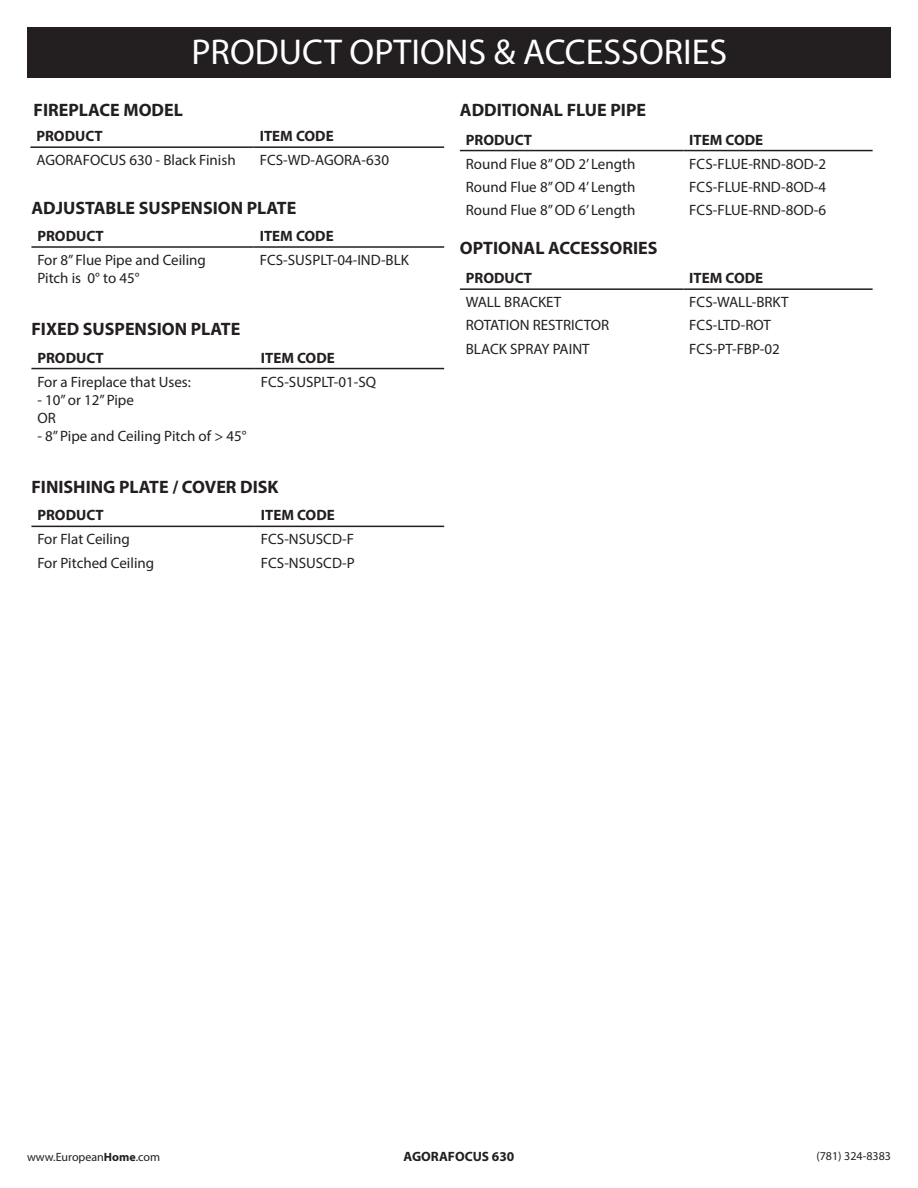
<style>
.page{position:relative;width:918px;height:1188px;background:#fff}
.page>*{position:absolute;margin:0;border:0;box-sizing:border-box;transform-origin:0 0}
.t1{font:36px "Myriad Pro";color:#fff}
.t2{font:700 18px "Myriad Pro";color:#231f20}
.t3{font:15px "Myriad Pro";color:#231f20}
.t4{font:700 15px "Myriad Pro";color:#231f20}
.t5{font:700 13.5px "Myriad Pro";color:#231f20}
.t6{font:12px "Myriad Pro";color:#231f20}
.s1{font-weight:700}
</style>
<div class="page">
<div style="left:27px;top:27px;width:864px;height:51px;background:#231f20"></div>
<hr style="left:30px;top:146px;width:224px;height:2px;background:#231f20">
<hr style="left:254px;top:146px;width:190px;height:2px;background:#231f20">
<hr style="left:31px;top:246px;width:223px;height:2px;background:#231f20">
<hr style="left:254px;top:246px;width:190px;height:2px;background:#231f20">
<hr style="left:31px;top:368px;width:224px;height:1px;background:#231f20">
<hr style="left:255px;top:368px;width:189px;height:1px;background:#231f20">
<hr style="left:31px;top:526px;width:224px;height:1px;background:#231f20">
<hr style="left:255px;top:526px;width:189px;height:1px;background:#231f20">
<hr style="left:460px;top:150px;width:223px;height:1px;background:#231f20">
<hr style="left:683px;top:150px;width:190px;height:1px;background:#231f20">
<hr style="left:460px;top:288px;width:223px;height:2px;background:#231f20">
<hr style="left:683px;top:288px;width:190px;height:2px;background:#231f20">
<h1 class="t1" style="left:191px;top:29px;width:537px">PRODUCT OPTIONS &amp; ACCESSORIES</h1>
<p class="t2" style="left:34px;top:98px;width:151px">FIREPLACE MODEL</p>
<p class="t2" style="left:460px;top:98px;width:188px">ADDITIONAL FLUE PIPE</p>
<p class="t4" style="left:36px;top:126px;width:68px">PRODUCT</p>
<p class="t4" style="left:260px;top:126px;width:75px">ITEM CODE</p>
<p class="t3" style="left:36px;top:151px;width:201px">AGORAFOCUS 630 - Black Finish</p>
<p class="t3" style="left:260px;top:151px;width:131px">FCS-WD-AGORA-630</p>
<p class="t2" style="left:31px;top:196px;width:266px">ADJUSTABLE SUSPENSION PLATE</p>
<p class="t4" style="left:37px;top:226px;width:68px">PRODUCT</p>
<p class="t4" style="left:260px;top:226px;width:75px">ITEM CODE</p>
<p class="t3" style="left:37px;top:251px;width:170px">For 8” Flue Pipe and Ceiling</p>
<p class="t3" style="left:37px;top:269px;width:104px">Pitch is 0° to 45°</p>
<p class="t3" style="left:260px;top:251px;width:151px">FCS-SUSPLT-04-IND-BLK</p>
<p class="t2" style="left:31px;top:317px;width:210px">FIXED SUSPENSION PLATE</p>
<p class="t4" style="left:37px;top:348px;width:68px">PRODUCT</p>
<p class="t4" style="left:261px;top:348px;width:75px">ITEM CODE</p>
<p class="t3" style="left:37px;top:372px;width:155px">For a Fireplace that Uses:</p>
<p class="t3" style="left:37px;top:390px;width:98px">- 10” or 12” Pipe</p>
<p class="t3" style="left:37px;top:408px;width:20px">OR</p>
<p class="t3" style="left:37px;top:426px;width:211px">- 8” Pipe and Ceiling Pitch of &gt; 45°</p>
<p class="t3" style="left:261px;top:372px;width:117px">FCS-SUSPLT-01-SQ</p>
<p class="t2" style="left:31px;top:475px;width:249px">FINISHING PLATE / COVER DISK</p>
<p class="t4" style="left:37px;top:506px;width:68px">PRODUCT</p>
<p class="t4" style="left:261px;top:506px;width:75px">ITEM CODE</p>
<p class="t3" style="left:37px;top:530px;width:94px">For Flat Ceiling</p>
<p class="t3" style="left:261px;top:530px;width:95px">FCS-NSUSCD-F</p>
<p class="t3" style="left:37px;top:553px;width:118px">For Pitched Ceiling</p>
<p class="t3" style="left:261px;top:553px;width:95px">FCS-NSUSCD-P</p>
<p class="t4" style="left:466px;top:130px;width:68px">PRODUCT</p>
<p class="t4" style="left:689px;top:130px;width:75px">ITEM CODE</p>
<p class="t3" style="left:466px;top:154px;width:171px">Round Flue 8” OD 2’ Length</p>
<p class="t3" style="left:689px;top:154px;width:138px">FCS-FLUE-RND-8OD-2</p>
<p class="t3" style="left:466px;top:178px;width:171px">Round Flue 8” OD 4’ Length</p>
<p class="t3" style="left:689px;top:178px;width:138px">FCS-FLUE-RND-8OD-4</p>
<p class="t3" style="left:466px;top:201px;width:171px">Round Flue 8” OD 6’ Length</p>
<p class="t3" style="left:689px;top:201px;width:138px">FCS-FLUE-RND-8OD-6</p>
<p class="t2" style="left:460px;top:237px;width:199px">OPTIONAL ACCESSORIES</p>
<p class="t4" style="left:466px;top:268px;width:68px">PRODUCT</p>
<p class="t4" style="left:689px;top:268px;width:75px">ITEM CODE</p>
<p class="t3" style="left:466px;top:293px;width:97px">WALL BRACKET</p>
<p class="t3" style="left:689px;top:293px;width:101px">FCS-WALL-BRKT</p>
<p class="t3" style="left:466px;top:316px;width:145px">ROTATION RESTRICTOR</p>
<p class="t3" style="left:689px;top:316px;width:83px">FCS-LTD-ROT</p>
<p class="t3" style="left:466px;top:339px;width:125px">BLACK SPRAY PAINT</p>
<p class="t3" style="left:689px;top:339px;width:92px">FCS-PT-FBP-02</p>
<p class="t6" style="left:27px;top:1150px;width:135px">www.European<span class="s1">Home</span>.com</p>
<p class="t5" style="left:404px;top:1148px;width:112px">AGORAFOCUS 630</p>
<p class="t6" style="left:816px;top:1149px;width:76px">(781) 324-8383</p>
</div>
